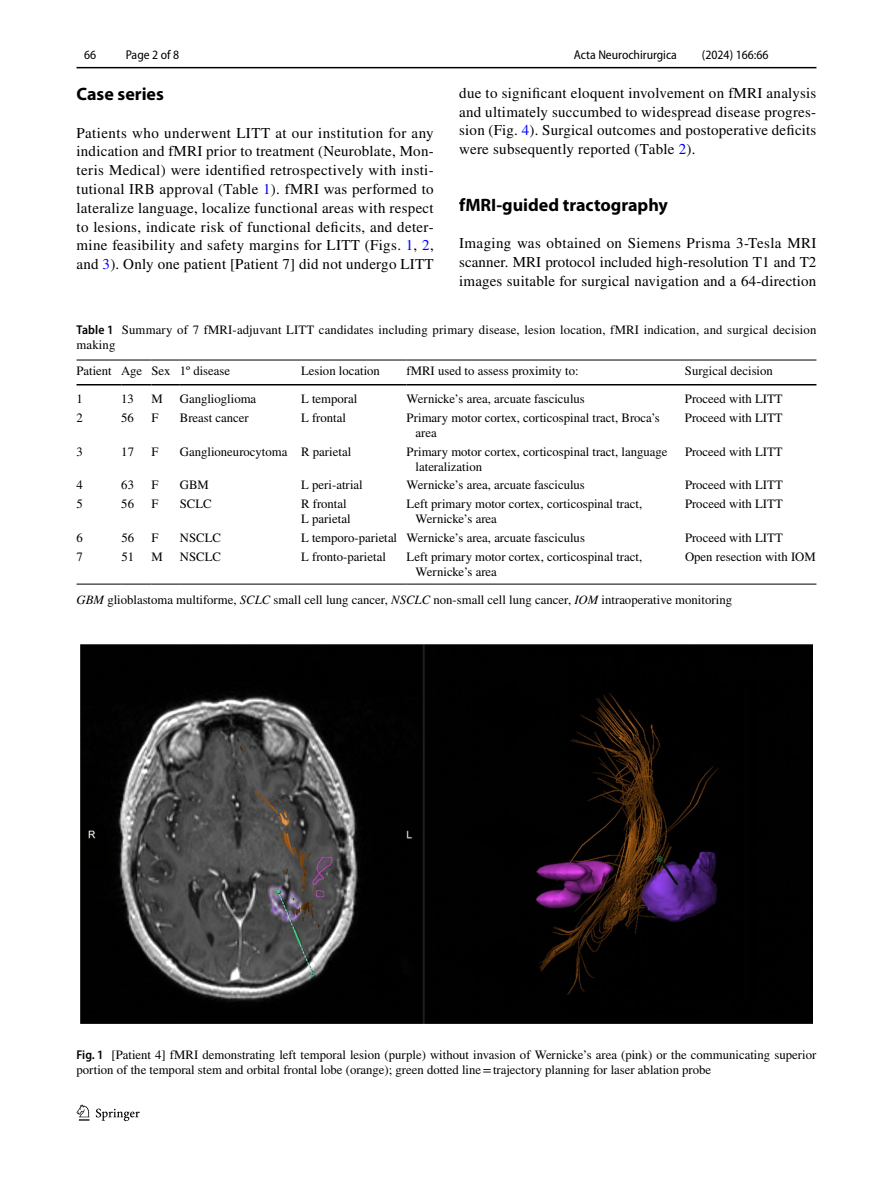
<style>
.page{position:relative;width:893px;height:1187px;background:#fff}
.page>*{position:absolute;margin:0;border:0;box-sizing:border-box;transform-origin:0 0}
.t1{font:700 18px "Myriad Pro";color:#000}
.t2{font:15px/18.8px "STIX";letter-spacing:.015em;color:#000;text-align:justify}
.t3{font:12.75px/15px "STIX";color:#000}
.t4{font:semi-condensed 12.75px "Myriad Pro";color:#000}
.s1{color:#00f}
.s2{font-family:"Myriad Pro";font-weight:600;font-stretch:semi-condensed}
.s3{font-style:italic}
</style>
<div class="page">
<hr style="left:77px;top:67px;width:739px;height:1px;background:#000">
<svg style="left:77px;top:1104px;width:12px;height:16px"></svg>
<svg style="left:96px;top:1108px;width:44px;height:12px"></svg>
<hr style="left:77px;top:359px;width:44px;height:1px;background:#000">
<hr style="left:77px;top:384px;width:44px;height:1px;background:#000">
<hr style="left:121px;top:359px;width:31px;height:1px;background:#000">
<hr style="left:121px;top:384px;width:31px;height:1px;background:#000">
<svg style="left:152px;top:359px;width:28px;height:1px"></svg>
<svg style="left:152px;top:384px;width:28px;height:1px"></svg>
<hr style="left:180px;top:359px;width:121px;height:1px;background:#000">
<hr style="left:180px;top:384px;width:121px;height:1px;background:#000">
<hr style="left:301px;top:359px;width:105px;height:1px;background:#000">
<hr style="left:301px;top:384px;width:105px;height:1px;background:#000">
<hr style="left:406px;top:359px;width:279px;height:1px;background:#000">
<hr style="left:406px;top:384px;width:279px;height:1px;background:#000">
<hr style="left:685px;top:359px;width:131px;height:1px;background:#000">
<hr style="left:685px;top:384px;width:131px;height:1px;background:#000">
<hr style="left:77px;top:583px;width:44px;height:1px;background:#000">
<hr style="left:121px;top:583px;width:31px;height:1px;background:#000">
<svg style="left:152px;top:583px;width:28px;height:1px"></svg>
<hr style="left:180px;top:583px;width:121px;height:1px;background:#000">
<hr style="left:301px;top:583px;width:105px;height:1px;background:#000">
<hr style="left:406px;top:583px;width:279px;height:1px;background:#000">
<hr style="left:685px;top:583px;width:131px;height:1px;background:#000">
<img style="left:81px;top:644px;width:731px;height:379px">
<p class="t4" style="left:84px;top:48px;width:14px">66</p>
<p class="t4" style="left:126px;top:48px;width:55px">Page 2 of 8</p>
<p class="t4" style="left:574px;top:48px;width:105px">Acta Neurochirurgica</p>
<p class="t4" style="left:702px;top:48px;width:68px">(2024) 166:66</p>
<h1 class="t1" style="left:77px;top:82px;width:89px">Case series</h1>
<p class="t2" style="left:77px;top:124px;width:359px">Patients who underwent LITT at our institution for any indication and fMRI prior to treatment (Neuroblate, Mon&shy;teris Medical) were identified retrospectively with insti&shy;tutional IRB approval (Table <span class="s1">1</span>). fMRI was performed to lateralize language, localize functional areas with respect to lesions, indicate risk of functional deficits, and deter&shy;mine feasibility and safety margins for LITT (Figs. <span class="s1">1</span>, <span class="s1">2</span>, and <span class="s1">3</span>). Only one patient [Patient 7] did not undergo LITT</p>
<p class="t2" style="left:459px;top:84px;width:359px">due to significant eloquent involvement on fMRI analysis and ultimately succumbed to widespread disease progres&shy;sion (Fig. <span class="s1">4</span>). Surgical outcomes and postoperative deficits were subsequently reported (Table <span class="s1">2</span>).</p>
<h1 class="t1" style="left:459px;top:193px;width:210px">fMRI‑guided tractography</h1>
<p class="t2" style="left:459px;top:234px;width:359px">Imaging was obtained on Siemens Prisma 3-Tesla MRI scanner. MRI protocol included high-resolution T1 and T2 images suitable for surgical navigation and a 64-direction</p>
<p class="t3" style="left:77px;top:323px;width:741px"><span class="s2">Table 1</span> Summary of 7 fMRI-adjuvant LITT candidates including primary disease, lesion location, fMRI indication, and surgical decision making</p>
<p class="t3" style="left:77px;top:364px;width:155px">Patient Age Sex 1º disease</p>
<p class="t3" style="left:301px;top:364px;width:80px">Lesion location</p>
<p class="t3" style="left:407px;top:364px;width:174px">fMRI used to assess proximity to:</p>
<p class="t3" style="left:685px;top:364px;width:89px">Surgical decision</p>
<p class="t3" style="left:77px;top:392px;width:8px">1</p>
<p class="t3" style="left:121px;top:392px;width:14px">13</p>
<p class="t3" style="left:152px;top:392px;width:13px">M</p>
<p class="t3" style="left:180px;top:392px;width:78px">Ganglioglioma</p>
<p class="t3" style="left:301px;top:392px;width:58px">L temporal</p>
<p class="t3" style="left:407px;top:392px;width:180px">Wernicke’s area, arcuate fasciculus</p>
<p class="t3" style="left:685px;top:392px;width:99px">Proceed with LITT</p>
<p class="t3" style="left:77px;top:411px;width:8px">2</p>
<p class="t3" style="left:121px;top:411px;width:14px">56</p>
<p class="t3" style="left:152px;top:411px;width:9px">F</p>
<p class="t3" style="left:180px;top:411px;width:70px">Breast cancer</p>
<p class="t3" style="left:301px;top:411px;width:47px">L frontal</p>
<p class="t3" style="left:416px;top:411px;width:246px;text-indent:-9px">Primary motor cortex, corticospinal tract, Broca’s area</p>
<p class="t3" style="left:685px;top:411px;width:99px">Proceed with LITT</p>
<p class="t3" style="left:77px;top:444px;width:8px">3</p>
<p class="t3" style="left:121px;top:444px;width:14px">17</p>
<p class="t3" style="left:152px;top:444px;width:9px">F</p>
<p class="t3" style="left:180px;top:444px;width:173px">Ganglioneurocytoma R parietal</p>
<p class="t3" style="left:416px;top:444px;width:253px;text-indent:-9px">Primary motor cortex, corticospinal tract, language lateralization</p>
<p class="t3" style="left:685px;top:444px;width:99px">Proceed with LITT</p>
<p class="t3" style="left:77px;top:478px;width:8px">4</p>
<p class="t3" style="left:121px;top:478px;width:14px">63</p>
<p class="t3" style="left:152px;top:478px;width:9px">F</p>
<p class="t3" style="left:180px;top:478px;width:31px">GBM</p>
<p class="t3" style="left:301px;top:478px;width:63px">L peri-atrial</p>
<p class="t3" style="left:407px;top:478px;width:180px">Wernicke’s area, arcuate fasciculus</p>
<p class="t3" style="left:685px;top:478px;width:99px">Proceed with LITT</p>
<p class="t3" style="left:77px;top:497px;width:8px">5</p>
<p class="t3" style="left:121px;top:497px;width:14px">56</p>
<p class="t3" style="left:152px;top:497px;width:9px">F</p>
<p class="t3" style="left:180px;top:497px;width:33px">SCLC</p>
<p class="t3" style="left:301px;top:497px;width:51px">R frontal<br>L parietal</p>
<p class="t3" style="left:416px;top:497px;width:228px;text-indent:-9px">Left primary motor cortex, corticospinal tract,<br>Wernicke’s area</p>
<p class="t3" style="left:685px;top:497px;width:99px">Proceed with LITT</p>
<p class="t3" style="left:77px;top:531px;width:8px">6</p>
<p class="t3" style="left:121px;top:531px;width:14px">56</p>
<p class="t3" style="left:152px;top:531px;width:9px">F</p>
<p class="t3" style="left:180px;top:531px;width:43px">NSCLC</p>
<p class="t3" style="left:301px;top:531px;width:285px">L temporo-parietal Wernicke’s area, arcuate fasciculus</p>
<p class="t3" style="left:685px;top:531px;width:99px">Proceed with LITT</p>
<p class="t3" style="left:77px;top:549px;width:8px">7</p>
<p class="t3" style="left:121px;top:549px;width:14px">51</p>
<p class="t3" style="left:152px;top:549px;width:13px">M</p>
<p class="t3" style="left:180px;top:549px;width:43px">NSCLC</p>
<p class="t3" style="left:301px;top:549px;width:86px">L fronto-parietal</p>
<p class="t3" style="left:416px;top:549px;width:228px;text-indent:-9px">Left primary motor cortex, corticospinal tract,<br>Wernicke’s area</p>
<p class="t3" style="left:685px;top:549px;width:132px">Open resection with IOM</p>
<p class="t3" style="left:77px;top:593px;width:657px"><span class="s3">GBM</span> glioblastoma multiforme, <span class="s3">SCLC</span> small cell lung cancer, <span class="s3">NSCLC</span> non-small cell lung cancer, <span class="s3">IOM</span> intraoperative monitoring</p>
<p class="t3" style="left:77px;top:1047px;width:741px"><span class="s2">Fig. 1</span> [Patient 4] fMRI demonstrating left temporal lesion (purple) without invasion of Wernicke’s area (pink) or the communicating superior portion of the temporal stem and orbital frontal lobe (orange); green dotted line=trajectory planning for laser ablation probe</p>
</div>
